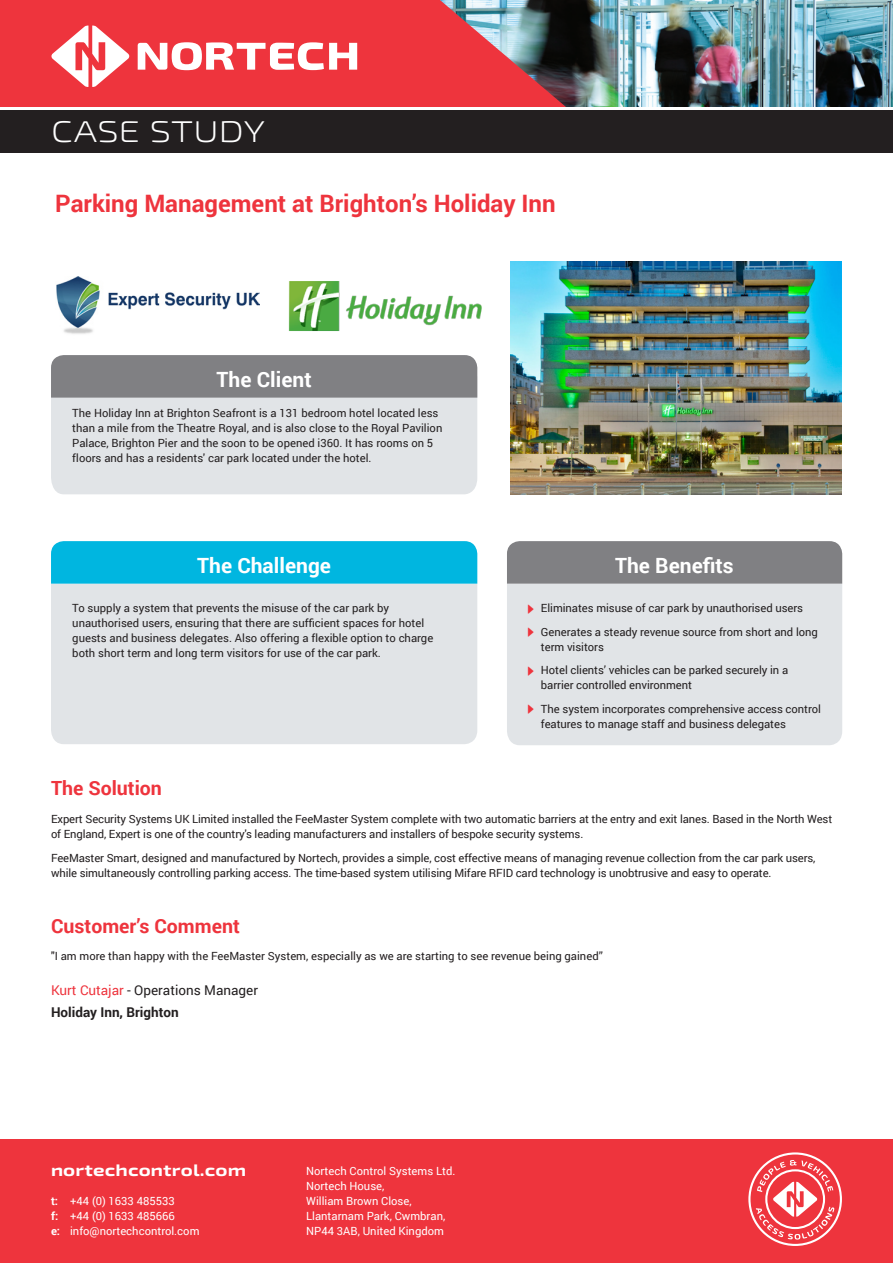
<style>
.page{position:relative;width:893px;height:1263px;background:#fff}
.page>*{position:absolute;margin:0;border:0;box-sizing:border-box;transform-origin:0 0}
.t1{font:300 expanded 30px "Exo 2";letter-spacing:.01em;color:#fff}
.t2{font:700 24px "Roboto";color:#ee343d}
.t3{font:700 21px "Roboto";color:#fff}
.t4{font:700 19.5px "Roboto";color:#ee343d}
.t5{font:700 expanded 16.5px "Exo 2";letter-spacing:.01em;color:#fff}
.t6{font:900 13.5px "Roboto";color:#231f20}
.t7{font:700 13.5px "Roboto";color:#231f20}
.Case_Study_Body_Copy{font:900 11.25px/15px "Roboto";letter-spacing:-.01em;color:#231f20}
.Case_Study_Bullets{font:900 11.25px/15px "Roboto";letter-spacing:-.005em;color:#231f20}
.t8{font:900 11.25px/15px "Roboto";color:#fff}
.s1{font-family:"Diamond";font-weight:400;font-size:9px;color:#ee343d}
.s2{color:#ee343d}
.s3{font-weight:700}
</style>
<div class="page">
<div style="left:51px;top:584px;width:426px;height:160px;background:#e1e4e7"></div>
<div style="left:51px;top:541px;width:426px;height:43px;background:#00b6e0"></div>
<div style="left:507px;top:584px;width:335px;height:161px;background:#e1e4e7"></div>
<div style="left:507px;top:541px;width:335px;height:43px;background:#808083"></div>
<div style="left:51px;top:398px;width:426px;height:96px;background:#e1e4e7"></div>
<div style="left:51px;top:355px;width:426px;height:43px;background:#808083"></div>
<img style="left:675px;top:0;width:218px;height:106px">
<div style="left:0;top:111px;width:893px;height:42px;background:#231f20"></div>
<img style="left:511px;top:262px;width:331px;height:232px">
<div style="left:0;top:1140px;width:893px;height:123px;background:#ee343d"></div>
<svg style="left:748px;top:1152px;width:94px;height:94px"></svg>
<svg style="left:0;top:0;width:675px;height:106px;fill:#ee343d"></svg>
<svg style="left:138px;top:42px;width:219px;height:28px"></svg>
<svg style="left:51px;top:26px;width:79px;height:61px"></svg>
<img style="left:288px;top:281px;width:194px;height:50px">
<img style="left:56px;top:276px;width:203px;height:58px">
<p class="t1" style="left:51px;top:114px;width:215px">CASE STUDY</p>
<p class="t2" style="left:55px;top:187px;width:502px">Parking Management at Brighton’s Holiday Inn</p>
<p class="t3" style="left:217px;top:365px;width:97px">The Client</p>
<p class="Case_Study_Body_Copy" style="left:72px;top:405px;width:372px">The Holiday Inn at Brighton Seafront is a 131 bedroom hotel located less than a mile from the Theatre Royal, and is also close to the Royal Pavilion Palace, Brighton Pier and the soon to be opened i360. It has rooms on 5 floors and has a residents' car park located under the hotel.</p>
<p class="t3" style="left:197px;top:551px;width:135px">The Challenge</p>
<p class="Case_Study_Body_Copy" style="left:72px;top:600px;width:362px">To supply a system that prevents the misuse of the car park by unauthorised users, ensuring that there are sufficient spaces for hotel guests and business delegates. Also offering a flexible option to charge both short term and long term visitors for use of the car park.</p>
<p class="t3" style="left:615px;top:551px;width:120px">The Benefits</p>
<p class="Case_Study_Bullets" style="left:528px;top:600px;width:276px"><span class="s1">B</span> Eliminates misuse of car park by unauthorised users</p>
<p class="Case_Study_Bullets" style="left:541px;top:624px;width:278px;text-indent:-13px"><span class="s1">B</span> Generates a steady revenue source from short and long term visitors</p>
<p class="Case_Study_Bullets" style="left:541px;top:662px;width:249px;text-indent:-13px"><span class="s1">B</span> Hotel clients’ vehicles can be parked securely in a barrier controlled environment</p>
<p class="Case_Study_Bullets" style="left:541px;top:701px;width:281px;text-indent:-13px"><span class="s1">B</span> The system incorporates comprehensive access control features to manage staff and business delegates</p>
<p class="t4" style="left:51px;top:774px;width:112px">The Solution</p>
<p class="Case_Study_Body_Copy" style="left:51px;top:811px;width:783px">Expert Security Systems UK Limited installed the FeeMaster System complete with two automatic barriers at the entry and exit lanes. Based in the North West of England, Expert is one of the country's leading manufacturers and installers of bespoke security systems.</p>
<p class="Case_Study_Body_Copy" style="left:51px;top:849px;width:766px">FeeMaster Smart, designed and manufactured by Nortech, provides a simple, cost effective means of managing revenue collection from the car park users, while simultaneously controlling parking access. The time-based system utilising Mifare RFID card technology is unobtrusive and easy to operate.</p>
<p class="t4" style="left:51px;top:912px;width:190px">Customer’s Comment</p>
<p class="Case_Study_Body_Copy" style="left:51px;top:948px;width:553px">"I am more than happy with the FeeMaster System, especially as we are starting to see revenue being gained”</p>
<p class="t6" style="left:51px;top:981px;width:208px"><span class="s2">Kurt Cutajar</span> - Operations Manager</p>
<p class="t7" style="left:51px;top:1003px;width:129px">Holiday Inn, Brighton</p>
<p class="t5" style="left:51px;top:1160px;width:197px">nortechcontrol.com</p>
<p class="t8" style="left:51px;top:1193px;width:150px"><span class="s3">t:</span> +44 (0) 1633 485533<br><span class="s3">f:</span> +44 (0) 1633 485666<br><span class="s3">e:</span> info@nortechcontrol.com</p>
<p class="t8" style="left:306px;top:1163px;width:151px">Nortech Control Systems Ltd.<br>Nortech House,<br>William Brown Close,<br>Llantarnam Park, Cwmbran,<br>NP44 3AB, United Kingdom</p>
</div>
